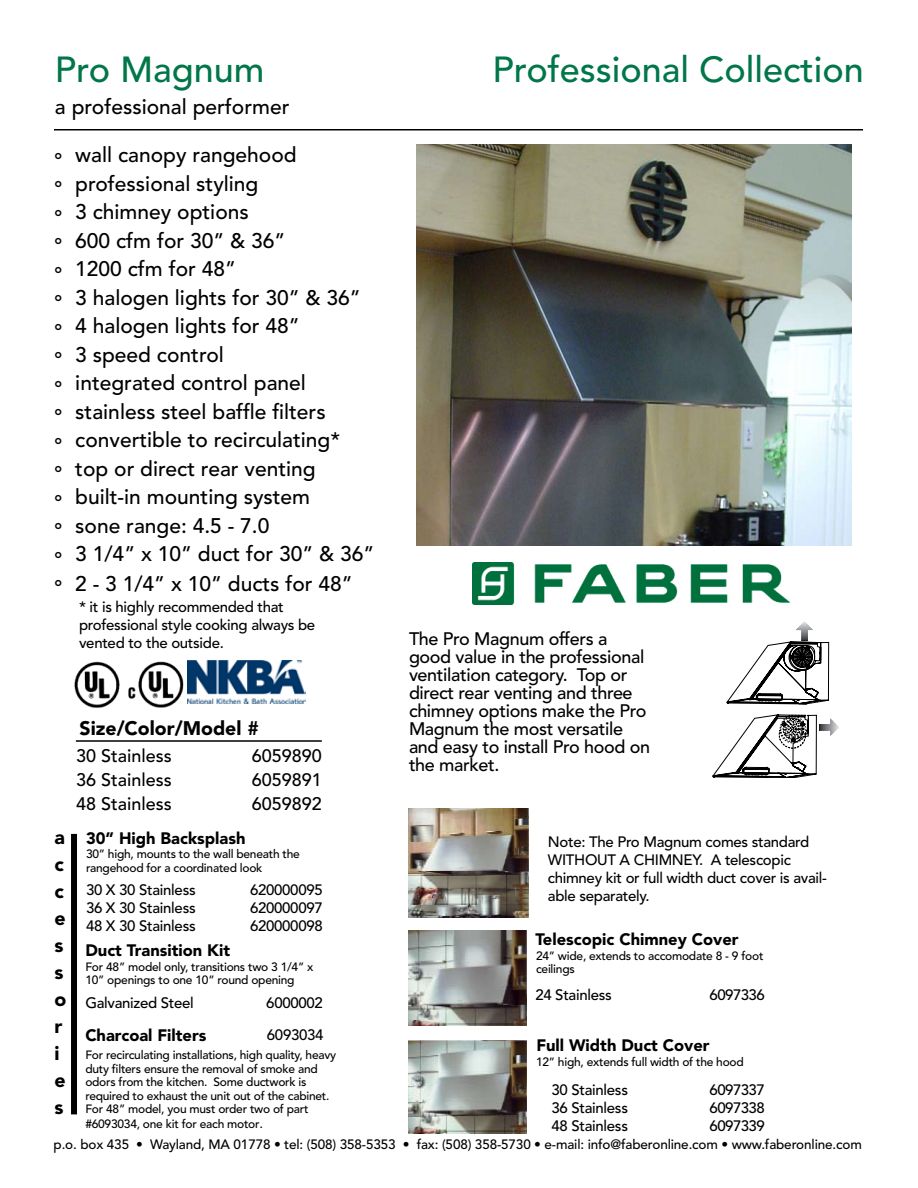
<style>
.page{position:relative;width:918px;height:1188px;background:#fff}
.page>*{position:absolute;margin:0;border:0;box-sizing:border-box;transform-origin:0 0}
.t1{font:500 36px "Avenir";color:#017649}
.t2{font:500 21px/28.7px "Avenir";color:#000}
.t3{font:900 19.5px/27px "Avenir";color:#000}
.t4{font:500 18px/18px "Avenir";letter-spacing:-.02em;color:#000;text-align:justify}
.t5{font:900 16.5px "Avenir";color:#000}
.t6{font:500 15px/18px "Avenir";letter-spacing:-.02em;color:#000;text-align:justify}
.t7{font:500 13.5px "Avenir";letter-spacing:-.01em;color:#000}
.t8{font:500 12px/13.5px "Avenir";letter-spacing:-.02em;color:#000}
.s1{font-family:"Helvetica";font-weight:400;font-size:15px}
</style>
<div class="page">
<svg style="left:727px;top:621px;width:103px;height:83px"></svg>
<svg style="left:712px;top:715px;width:127px;height:63px"></svg>
<img style="left:74px;top:661px;width:110px;height:47px">
<hr style="left:76px;top:740px;width:246px;height:2px;background:#000">
<img style="left:408px;top:931px;width:119px;height:94px">
<img style="left:408px;top:1040px;width:118px;height:94px">
<img style="left:408px;top:808px;width:120px;height:110px">
<hr style="left:54px;top:129px;width:809px;height:1px;background:#000">
<img style="left:472px;top:562px;width:317px;height:42px">
<img style="left:188px;top:661px;width:118px;height:43px">
<div style="left:71px;top:834px;width:6px;height:280px;background:#000"></div>
<img style="left:416px;top:144px;width:435px;height:401px">
<h1 class="t1" style="left:55px;top:49px;width:211px">Pro Magnum</h1>
<h2 class="t2" style="left:55px;top:93px;width:236px">a professional performer</h2>
<h2 class="t2" style="left:54px;top:147px;width:10px;text-align:justify">° ° ° ° ° ° ° ° ° ° ° ° ° ° ° °</h2>
<p class="t2" style="left:75px;top:141px;width:301px">wall canopy rangehood professional styling<br>3 chimney options<br>600 cfm for 30” &amp; 36”<br>1200 cfm for 48”<br>3 halogen lights for 30” &amp; 36”<br>4 halogen lights for 48”<br>3 speed control<br>integrated control panel stainless steel baffle filters convertible to recirculating* top or direct rear venting built-in mounting system<br>sone range: 4.5 - 7.0<br>3 1/4” x 10” duct for 30” &amp; 36”<br>2 - 3 1/4” x 10” ducts for 48”</p>
<p class="t6" style="left:79px;top:598px;width:238px;text-align:left">* it is highly recommended that professional style cooking always be vented to the outside.</p>
<h3 class="t3" style="left:55px;top:823px;width:13px">a c c e s s o r i e s</h3>
<h3 class="t3" style="left:79px;top:714px;width:181px">Size/Color/Model #</h3>
<h3 class="t4" style="left:76px;top:744px;width:97px;line-height:24px">30 Stainless 36 Stainless 48 Stainless</h3>
<h3 class="t4" style="left:252px;top:744px;width:72px;line-height:24px">6059890<br>6059891<br>6059892</h3>
<h3 class="t5" style="left:86px;top:828px;width:161px">30” High Backsplash</h3>
<p class="t6" style="left:86px;top:881px;width:111px">30 X 30 Stainless 36 X 30 Stainless 48 X 30 Stainless</p>
<p class="t6" style="left:250px;top:881px;width:74px">620000095<br>620000097<br>620000098</p>
<p class="t8" style="left:86px;top:848px;width:215px">30” high, mounts to the wall beneath the rangehood for a coordinated look</p>
<h3 class="t5" style="left:85px;top:940px;width:146px">Duct Transition Kit</h3>
<p class="t8" style="left:85px;top:960px;width:230px">For 48” model only, transitions two 3 1/4” x<br>10” openings to one 10” round opening</p>
<p class="t6" style="left:85px;top:994px;width:110px">Galvanized Steel</p>
<p class="t6" style="left:266px;top:994px;width:58px">6000002</p>
<h3 class="t5" style="left:85px;top:1025px;width:123px">Charcoal Filters</h3>
<p class="t6" style="left:267px;top:1026px;width:58px">6093034</p>
<p class="t8" style="left:85px;top:1049px;width:252px">For recirculating installations, high quality, heavy duty filters ensure the removal of smoke and odors from the kitchen. Some ductwork is required to exhaust the unit out of the cabinet.<br>For 48” model, you must order two of part</p>
<p class="t8" style="left:85px;top:1118px;width:179px">#6093034, one kit for each motor<span class="s1">.</span></p>
<h1 class="t1" style="left:493px;top:48px;width:373px">Professional Collection</h1>
<h3 class="t4" style="left:409px;top:630px;width:243px;text-align:left">The Pro Magnum offers a good value in the professional ventilation category. Top or direct rear venting and three chimney options make the Pro<br>Magnum the most versatile and easy to install Pro hood on the market.</h3>
<p class="t6" style="left:548px;top:833px;width:281px;text-align:left">Note: The Pro Magnum comes standard<br>WITHOUT A CHIMNEY. A telescopic chimney kit or full width duct cover is avail&shy;able separately.</p>
<h3 class="t5" style="left:535px;top:929px;width:205px">Telescopic Chimney Cover</h3>
<p class="t8" style="left:536px;top:949px;width:229px">24” wide, extends to accomodate 8 - 9 foot ceilings</p>
<p class="t6" style="left:535px;top:986px;width:78px">24 Stainless</p>
<p class="t6" style="left:710px;top:986px;width:57px">6097336</p>
<h3 class="t5" style="left:536px;top:1035px;width:175px">Full Width Duct Cover</h3>
<p class="t6" style="left:552px;top:1082px;width:78px">30 Stainless 36 Stainless 48 Stainless</p>
<p class="t6" style="left:710px;top:1081px;width:57px">6097337<br>6097338<br>6097339</p>
<p class="t8" style="left:536px;top:1055px;width:209px">12” high, extends full width of the hood</p>
<p class="t7" style="left:54px;top:1137px;width:810px">p.o. box 435 • Wayland, MA 01778 • tel: (508) 358-5353 • fax: (508) 358-5730 • e-mail: info@faberonline.com • www.faberonline.com</p>
</div>
